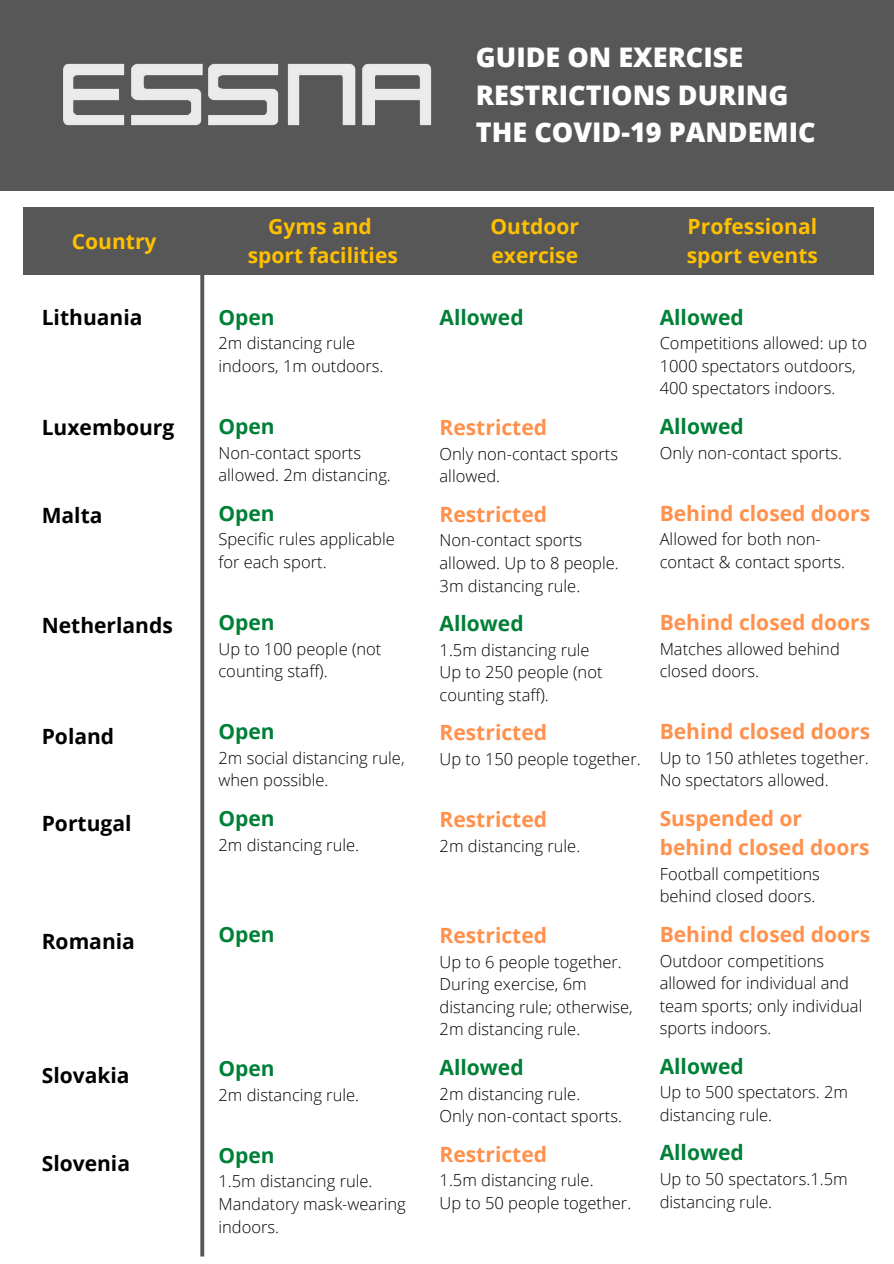
<style>
.page{position:relative;width:894px;height:1264px;background:#fff}
.page>*{position:absolute;margin:0;border:0;box-sizing:border-box;transform-origin:0 0}
.t1{font:800 27px/37.2px "Open Sans";color:#fff}
.t2{font:700 21px/29.2px "Open Sans";color:#ff914d}
.t3{font:700 21px "Open Sans";color:#008037}
.t4{font:700 21px "Open Sans";color:#000}
.t5{font:700 21px/29.2px "Open Sans";color:#ffc000}
.t6{font:300 16.5px/22.5px "Open Sans";color:#000}
</style>
<div class="page">
<div style="left:0;top:0;width:893px;height:190px;background:#575757"></div>
<img style="left:63px;top:63px;width:369px;height:63px">
<svg style="left:200px;top:275px;width:4px;height:981px;background:#656565"></svg>
<div style="left:24px;top:207px;width:849px;height:68px;background:#575757"></div>
<h1 class="t1" style="left:476px;top:38px;width:341px">GUIDE ON EXERCISE<br>RESTRICTIONS DURING<br>THE COVID-19 PANDEMIC</h1>
<p class="t5" style="left:72px;top:226px;width:86px">Country</p>
<p class="t5" style="left:248px;top:211px;width:152px;text-align:center">Gyms and sport facilities</p>
<p class="t5" style="left:490px;top:211px;width:90px">Outdoor exercise</p>
<p class="t5" style="left:686px;top:211px;width:132px">Professional sport events</p>
<p class="t4" style="left:42px;top:302px;width:102px">Lithuania</p>
<p class="t4" style="left:42px;top:412px;width:134px">Luxembourg</p>
<p class="t4" style="left:42px;top:500px;width:62px">Malta</p>
<p class="t4" style="left:42px;top:610px;width:133px">Netherlands</p>
<p class="t4" style="left:42px;top:721px;width:74px">Poland</p>
<p class="t4" style="left:42px;top:809px;width:91px">Portugal</p>
<p class="t4" style="left:42px;top:926px;width:95px">Romania</p>
<p class="t4" style="left:42px;top:1060px;width:89px">Slovakia</p>
<p class="t4" style="left:42px;top:1148px;width:90px">Slovenia</p>
<p class="t3" style="left:218px;top:302px;width:58px">Open</p>
<p class="t6" style="left:218px;top:332px;width:166px">2m distancing rule indoors, 1m outdoors.</p>
<p class="t3" style="left:218px;top:411px;width:58px">Open</p>
<p class="t6" style="left:218px;top:441px;width:174px">Non-contact sports allowed. 2m distancing.</p>
<p class="t3" style="left:218px;top:498px;width:58px">Open</p>
<p class="t6" style="left:218px;top:527px;width:178px">Specific rules applicable for each sport.</p>
<p class="t3" style="left:218px;top:607px;width:58px">Open</p>
<p class="t6" style="left:218px;top:637px;width:164px">Up to 100 people (not counting staff).</p>
<p class="t3" style="left:218px;top:716px;width:58px">Open</p>
<p class="t6" style="left:218px;top:746px;width:187px">2m social distancing rule, when possible.</p>
<p class="t3" style="left:218px;top:803px;width:58px">Open</p>
<p class="t6" style="left:218px;top:833px;width:142px">2m distancing rule.</p>
<p class="t3" style="left:218px;top:919px;width:58px">Open</p>
<p class="t3" style="left:218px;top:1053px;width:58px">Open</p>
<p class="t6" style="left:218px;top:1083px;width:142px">2m distancing rule.</p>
<p class="t3" style="left:218px;top:1140px;width:58px">Open</p>
<p class="t6" style="left:218px;top:1169px;width:189px">1.5m distancing rule.<br>Mandatory mask-wearing indoors.</p>
<p class="t3" style="left:439px;top:302px;width:85px">Allowed</p>
<p class="t2" style="left:439px;top:412px;width:109px">Restricted</p>
<p class="t6" style="left:439px;top:442px;width:180px">Only non-contact sports allowed.</p>
<p class="t2" style="left:439px;top:499px;width:109px">Restricted</p>
<p class="t6" style="left:439px;top:529px;width:181px">Non-contact sports allowed. Up to 8 people.<br>3m distancing rule.</p>
<p class="t3" style="left:439px;top:608px;width:85px">Allowed</p>
<p class="t6" style="left:439px;top:638px;width:164px">1.5m distancing rule<br>Up to 250 people (not counting staff).</p>
<p class="t2" style="left:439px;top:717px;width:109px">Restricted</p>
<p class="t6" style="left:439px;top:747px;width:202px">Up to 150 people together.</p>
<p class="t2" style="left:439px;top:804px;width:109px">Restricted</p>
<p class="t6" style="left:439px;top:834px;width:142px">2m distancing rule.</p>
<p class="t2" style="left:439px;top:920px;width:109px">Restricted</p>
<p class="t6" style="left:439px;top:950px;width:194px">Up to 6 people together.<br>During exercise, 6m distancing rule; otherwise,<br>2m distancing rule.</p>
<p class="t3" style="left:439px;top:1052px;width:85px">Allowed</p>
<p class="t6" style="left:439px;top:1081px;width:184px">2m distancing rule.<br>Only non-contact sports.</p>
<p class="t2" style="left:439px;top:1138px;width:109px">Restricted</p>
<p class="t6" style="left:439px;top:1168px;width:193px">1.5m distancing rule.<br>Up to 50 people together.</p>
<p class="t3" style="left:659px;top:302px;width:85px">Allowed</p>
<p class="t6" style="left:659px;top:332px;width:209px">Competitions allowed: up to<br>1000 spectators outdoors,<br>400 spectators indoors.</p>
<p class="t3" style="left:659px;top:411px;width:85px">Allowed</p>
<p class="t6" style="left:659px;top:441px;width:184px">Only non-contact sports.</p>
<p class="t2" style="left:659px;top:498px;width:212px">Behind closed doors</p>
<p class="t6" style="left:659px;top:527px;width:187px">Allowed for both non&shy;contact &amp; contact sports.</p>
<p class="t2" style="left:659px;top:607px;width:212px">Behind closed doors</p>
<p class="t6" style="left:659px;top:637px;width:181px">Matches allowed behind closed doors.</p>
<p class="t2" style="left:659px;top:716px;width:212px">Behind closed doors</p>
<p class="t6" style="left:659px;top:746px;width:210px">Up to 150 athletes together.<br>No spectators allowed.</p>
<p class="t2" style="left:659px;top:803px;width:211px">Suspended or behind closed doors</p>
<p class="t6" style="left:659px;top:862px;width:162px">Football competitions behind closed doors.</p>
<p class="t2" style="left:659px;top:919px;width:212px">Behind closed doors</p>
<p class="t6" style="left:659px;top:949px;width:204px">Outdoor competitions allowed for individual and team sports; only individual sports indoors.</p>
<p class="t3" style="left:659px;top:1051px;width:85px">Allowed</p>
<p class="t6" style="left:659px;top:1080px;width:190px">Up to 500 spectators. 2m distancing rule.</p>
<p class="t3" style="left:659px;top:1137px;width:85px">Allowed</p>
<p class="t6" style="left:659px;top:1167px;width:189px">Up to 50 spectators.1.5m distancing rule.</p>
</div>
